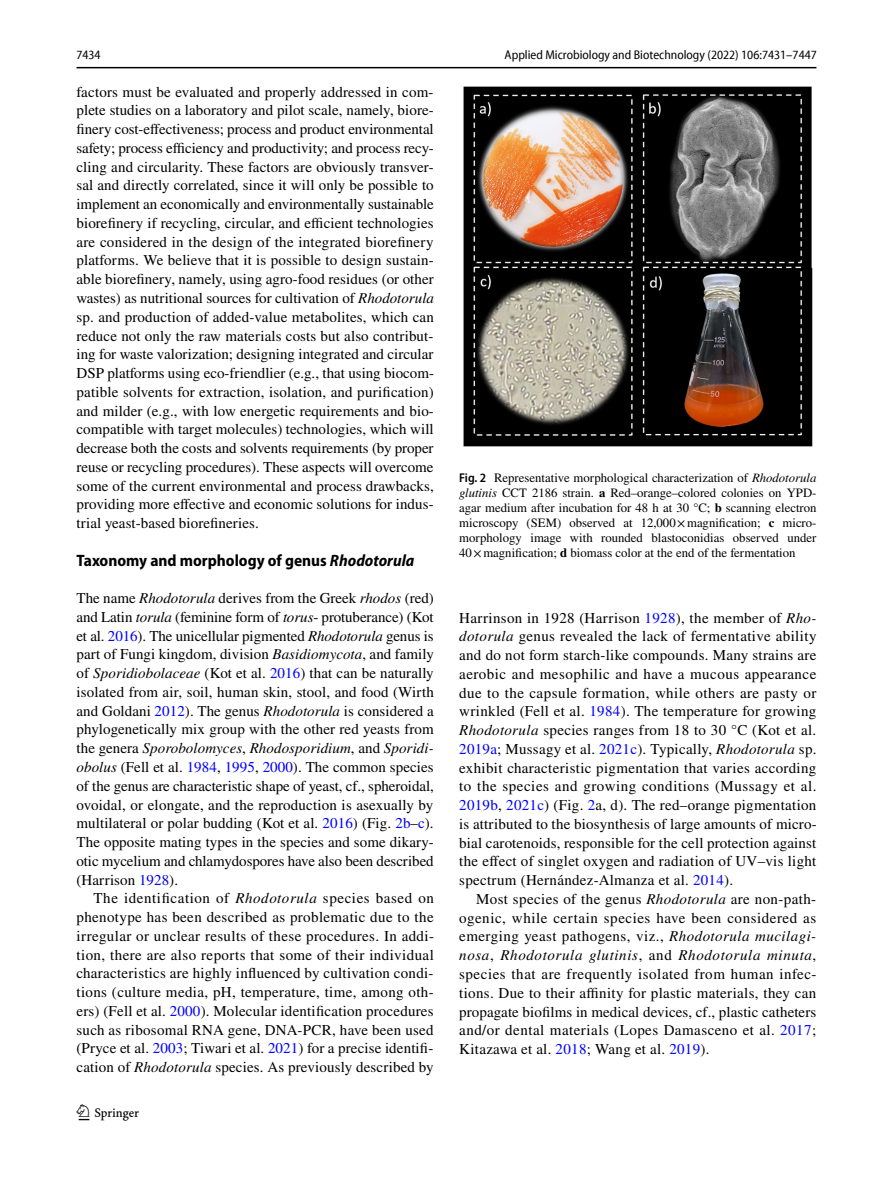
<style>
.page{position:relative;width:893px;height:1187px;background:#fff}
.page>*{position:absolute;margin:0;border:0;box-sizing:border-box;transform-origin:0 0}
.t1{font:22.5px "Springnew Regular 2";color:#000}
.t2{font:700 semi-condensed 16.5px "Myriad Pro";color:#000}
.t3{font:15px/18.8px "STIX";letter-spacing:.01em;color:#000;text-align:justify}
.t4{font:12.75px/15px "STIX";color:#000;text-align:justify}
.t5{font:semi-condensed 12.75px "Myriad Pro Unic";color:#000}
.s1{font-style:italic}
.s2{color:#00f}
.s3{font-family:"Myriad Pro";font-weight:600;font-stretch:semi-condensed}
.s4{font-weight:700}
</style>
<div class="page">
<hr style="left:77px;top:67px;width:739px;height:1px;background:#000">
<img style="left:463px;top:87px;width:349px;height:359px">
<p class="t5" style="left:76px;top:50px;width:26px">7434</p>
<p class="t5" style="left:505px;top:50px;width:314px">Applied Microbiology and Biotechnology (2022) 106:7431–7447</p>
<p class="t3" style="left:77px;top:83px;width:359px">factors must be evaluated and properly addressed in com&shy;plete studies on a laboratory and pilot scale, namely, biore&shy;finery cost-effectiveness; process and product environmental safety; process efficiency and productivity; and process recy&shy;cling and circularity. These factors are obviously transver&shy;sal and directly correlated, since it will only be possible to implement an economically and environmentally sustainable biorefinery if recycling, circular, and efficient technologies are considered in the design of the integrated biorefinery platforms. We believe that it is possible to design sustain&shy;able biorefinery, namely, using agro-food residues (or other wastes) as nutritional sources for cultivation of <span class="s1">Rhodotorula </span>sp. and production of added-value metabolites, which can reduce not only the raw materials costs but also contribut&shy;ing for waste valorization; designing integrated and circular DSP platforms using eco-friendlier (e.g., that using biocom&shy;patible solvents for extraction, isolation, and purification) and milder (e.g., with low energetic requirements and bio&shy;compatible with target molecules) technologies, which will decrease both the costs and solvents requirements (by proper reuse or recycling procedures). These aspects will overcome some of the current environmental and process drawbacks, providing more effective and economic solutions for indus&shy;trial yeast-based biorefineries.</p>
<p class="t2" style="left:77px;top:551px;width:339px">Taxonomy and morphology of genus <span class="s1">Rhodotorula</span></p>
<p class="t3" style="left:77px;top:589px;width:359px">The name <span class="s1">Rhodotorula</span> derives from the Greek <span class="s1">rhodos</span> (red) and Latin <span class="s1">torula</span> (feminine form of <span class="s1">torus</span>- protuberance) (Kot et al. <span class="s2">2016</span>). The unicellular pigmented <span class="s1">Rhodotorula</span> genus is part of Fungi kingdom, division <span class="s1">Basidiomycota</span>, and family of <span class="s1">Sporidiobolaceae</span> (Kot et al. <span class="s2">2016</span>) that can be naturally isolated from air, soil, human skin, stool, and food (Wirth and Goldani <span class="s2">2012</span>). The genus <span class="s1">Rhodotorula</span> is considered a phylogenetically mix group with the other red yeasts from the genera <span class="s1">Sporobolomyces</span>, <span class="s1">Rhodosporidium</span>, and <span class="s1">Sporidi&shy;obolus</span> (Fell et al. <span class="s2">1984</span>, <span class="s2">1995</span>, <span class="s2">2000</span>). The common species of the genus are characteristic shape of yeast, cf., spheroidal, ovoidal, or elongate, and the reproduction is asexually by multilateral or polar budding (Kot et al. <span class="s2">2016</span>) (Fig. <span class="s2">2b</span>–<span class="s2">c</span>).<br>The opposite mating types in the species and some dikary&shy;otic mycelium and chlamydospores have also been described (Harrison <span class="s2">1928</span>).</p>
<p class="t3" style="left:77px;top:889px;width:359px;text-indent:17px">The identification of <span class="s1">Rhodotorula</span> species based on phenotype has been described as problematic due to the irregular or unclear results of these procedures. In addi&shy;tion, there are also reports that some of their individual characteristics are highly influenced by cultivation condi&shy;tions (culture media, pH, temperature, time, among oth&shy;ers) (Fell et al. <span class="s2">2000</span>). Molecular identification procedures such as ribosomal RNA gene, DNA-PCR, have been used (Pryce et al. <span class="s2">2003</span>; Tiwari et al. <span class="s2">2021</span>) for a precise identifi&shy;cation of <span class="s1">Rhodotorula</span> species. As previously described by</p>
<h1 class="t1" style="left:79px;top:1104px;width:62px">1 3</h1>
<p class="t4" style="left:459px;top:471px;width:359px"><span class="s3">Fig. 2</span> Representative morphological characterization of <span class="s1">Rhodotorula glutinis</span> CCT 2186 strain. <span class="s4">a</span> Red–orange–colored colonies on YPD&shy;agar medium after incubation for 48 h at 30 °C; <span class="s4">b</span> scanning electron microscopy (SEM) observed at 12,000×magnification; <span class="s4">c</span> micro&shy;morphology image with rounded blastoconidias observed under 40×magnification; <span class="s4">d</span> biomass color at the end of the fermentation</p>
<p class="t3" style="left:459px;top:609px;width:359px">Harrinson in 1928 (Harrison <span class="s2">1928</span>), the member of <span class="s1">Rho&shy;dotorula</span> genus revealed the lack of fermentative ability and do not form starch-like compounds. Many strains are aerobic and mesophilic and have a mucous appearance due to the capsule formation, while others are pasty or wrinkled (Fell et al. <span class="s2">1984</span>). The temperature for growing <span class="s1">Rhodotorula</span> species ranges from 18 to 30 °C (Kot et al.<br><span class="s2">2019a</span>; Mussagy et al. <span class="s2">2021c</span>). Typically, <span class="s1">Rhodotorula</span> sp. exhibit characteristic pigmentation that varies according to the species and growing conditions (Mussagy et al.<br><span class="s2">2019b</span>, <span class="s2">2021c</span>) (Fig. <span class="s2">2</span>a, d). The red–orange pigmentation is attributed to the biosynthesis of large amounts of micro&shy;bial carotenoids, responsible for the cell protection against the effect of singlet oxygen and radiation of UV–vis light spectrum (Hernández-Almanza et al. <span class="s2">2014</span>).</p>
<p class="t3" style="left:459px;top:890px;width:359px;text-indent:17px">Most species of the genus <span class="s1">Rhodotorula</span> are non-path&shy;ogenic, while certain species have been considered as emerging yeast pathogens, viz., <span class="s1">Rhodotorula mucilagi&shy;nosa</span>, <span class="s1">Rhodotorula glutinis</span>, and <span class="s1">Rhodotorula minuta</span>, species that are frequently isolated from human infec&shy;tions. Due to their affinity for plastic materials, they can propagate biofilms in medical devices, cf., plastic catheters and/or dental materials (Lopes Damasceno et al. <span class="s2">2017</span>; Kitazawa et al. <span class="s2">2018</span>; Wang et al. <span class="s2">2019</span>).</p>
</div>
